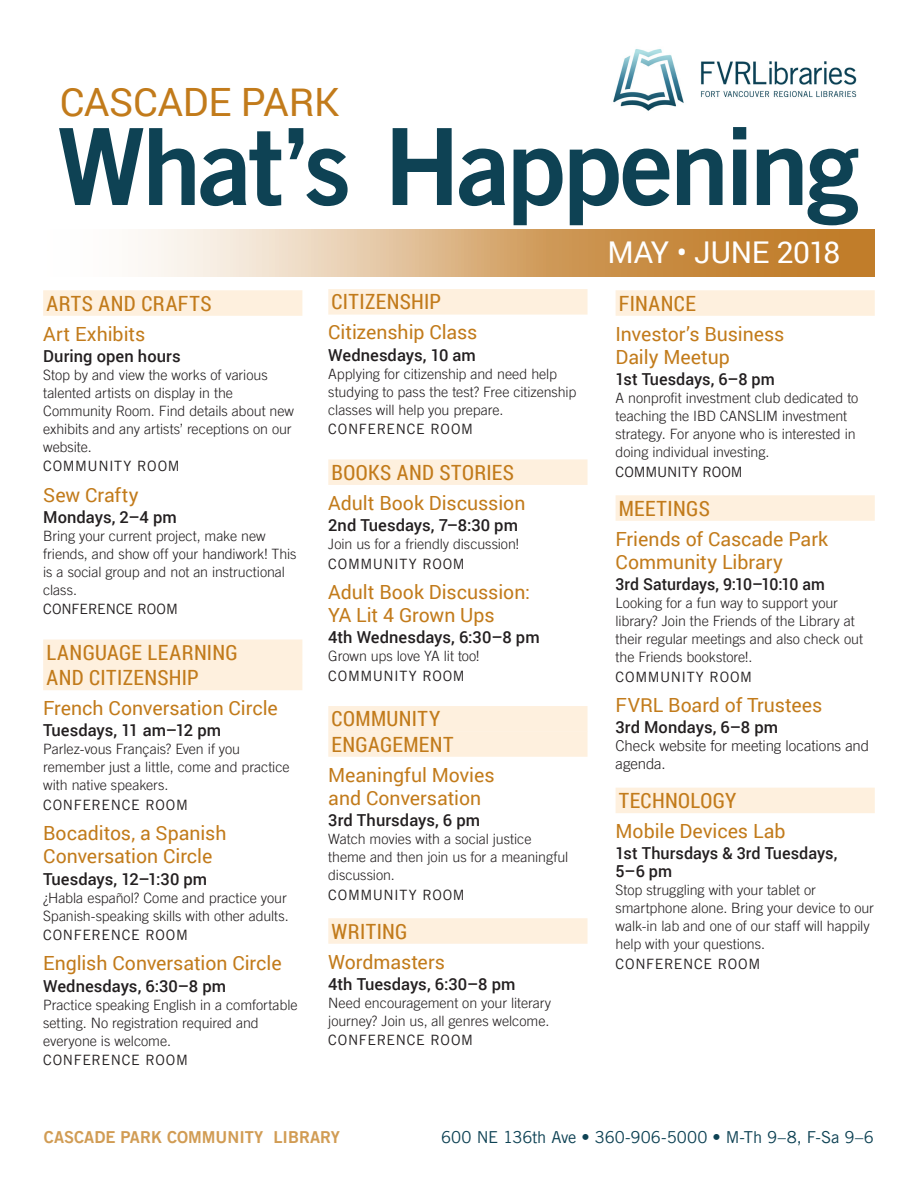
<style>
.page{position:relative;width:918px;height:1188px;background:#fff}
.page>*{position:absolute;margin:0;border:0;box-sizing:border-box;transform-origin:0 0}
._2018-FVRL_Header_1{font:106.5px "Trade Gothic LT Pro Bd 2";letter-spacing:-.03em;color:#0e4254}
._2018-FVRL_Header_2{font:39px "Roboto";letter-spacing:-.005em;color:#c27b1b}
._2018-FVRL_Header_2-2{font:30px "Roboto";letter-spacing:-.015em;color:#fff}
._2018-FVRL_Header_BA{font:21px "Roboto Condensed";letter-spacing:.015em;color:#c27b1b}
._2018-FVRL_Header_4{font:19.5px/23.4px "Roboto";color:#c27b1b}
._2018_FVRL_Header-Ro{font:500 16.5px/18px "Roboto";letter-spacing:.005em;color:#231f20}
._2018_FVRL_address-h{font:16.5px "Trade Gothic LT Pro";letter-spacing:-.005em;color:#0e4254}
._2018_FVRL-_branch{font:16.5px "Trade Gothic LT Pro Bd 2";color:#d19c54}
._2018_FVRL_Header-Ro-2{font:500 16.5px "Roboto";letter-spacing:.005em;color:#231f20;scale:.96 1}
._2018-FVRL_BODY-Trad{font:300 15px/18px "Trade Gothic LT Pro";letter-spacing:-.005em;color:#231f20}
._2018-FVRL_BODY-Trad-2{font:300 14.25px/18px "Trade Gothic LT Pro";letter-spacing:-.005em;color:#231f20}
._2018_FVRL_-_Room_Lo{font:14.25px "Trade Gothic LT Pro";letter-spacing:.04em;color:#231f20}
._2018_FVRL_-_Room_Lo-2{font:14.25px "Trade Gothic LT Pro";letter-spacing:-.005em;color:#231f20}
._2018-FVRL_BODY-Trad-3{font:14.25px "Trade Gothic LT Pro";letter-spacing:.045em;color:#231f20}
._2018_FVRL_-_Room_Lo-3{font:14.25px "Trade Gothic LT Pro";letter-spacing:-.01em;color:#231f20}
</style>
<div class="page">
<svg style="left:142px;top:229px;width:733px;height:47px;background:#d8ae7b"></svg>
<img style="left:613px;top:49px;width:244px;height:62px">
<div style="left:43px;top:290px;width:259px;height:26px;background:#fef0de"></div>
<div style="left:43px;top:640px;width:259px;height:25px;background:#fef0de"></div>
<div style="left:43px;top:665px;width:259px;height:25px;background:#fef0de"></div>
<div style="left:328px;top:289px;width:260px;height:26px;background:#fef0de"></div>
<div style="left:328px;top:459px;width:260px;height:26px;background:#fef0de"></div>
<div style="left:328px;top:706px;width:260px;height:26px;background:#fef0de"></div>
<div style="left:328px;top:731px;width:260px;height:26px;background:#fef0de"></div>
<div style="left:328px;top:918px;width:260px;height:26px;background:#fef0de"></div>
<div style="left:616px;top:290px;width:259px;height:26px;background:#fef0de"></div>
<div style="left:616px;top:495px;width:259px;height:26px;background:#fef0de"></div>
<div style="left:616px;top:788px;width:259px;height:25px;background:#fef0de"></div>
<p class="_2018-FVRL_Header_2" style="left:60px;top:75px;width:281px">CASCADE PARK</p>
<p class="_2018-FVRL_Header_1" style="left:57px;top:101px;width:804px">What’s Happening</p>
<p class="_2018-FVRL_Header_BA" style="left:46px;top:288px;width:167px">ARTS AND CRAFTS</p>
<p class="_2018-FVRL_Header_4" style="left:43px;top:321px;width:104px">Art Exhibits</p>
<p class="_2018_FVRL_Header-Ro" style="left:43px;top:346px;width:139px">During open hours</p>
<p class="_2018-FVRL_BODY-Trad-2" style="left:43px;top:366px;width:252px">Stop by and view the works of various talented artists on display in the<br>Community Room. Find details about new exhibits and any artists’ receptions on our website.</p>
<p class="_2018_FVRL_-_Room_Lo" style="left:43px;top:458px;width:138px">COMMUNITY ROOM</p>
<p class="_2018-FVRL_Header_4" style="left:43px;top:482px;width:97px">Sew Crafty</p>
<p class="_2018_FVRL_Header-Ro" style="left:43px;top:507px;width:135px">Mondays, 2–4 pm</p>
<p class="_2018-FVRL_BODY-Trad-2" style="left:43px;top:527px;width:255px">Bring your current project, make new friends, and show off your handiwork! This is a social group and not an instructional class.</p>
<p class="_2018_FVRL_-_Room_Lo-2" style="left:43px;top:601px;width:136px">CONFERENCE ROOM</p>
<p class="_2018-FVRL_Header_BA" style="left:46px;top:638px;width:193px">LANGUAGE LEARNING</p>
<p class="_2018-FVRL_Header_BA" style="left:46px;top:663px;width:154px">AND CITIZENSHIP</p>
<p class="_2018-FVRL_Header_4" style="left:43px;top:696px;width:236px">French Conversation Circle</p>
<p class="_2018_FVRL_Header-Ro" style="left:43px;top:721px;width:180px">Tuesdays, 11 am–12 pm</p>
<p class="_2018-FVRL_BODY-Trad-2" style="left:43px;top:740px;width:248px">Parlez-vous Français? Even if you remember just a little, come and practice with native speakers.</p>
<p class="_2018_FVRL_-_Room_Lo" style="left:43px;top:796px;width:146px">CONFERENCE ROOM</p>
<p class="_2018-FVRL_Header_4" style="left:43px;top:821px;width:185px">Bocaditos, a Spanish<br>Conversation Circle</p>
<p class="_2018_FVRL_Header-Ro" style="left:43px;top:869px;width:166px">Tuesdays, 12–1:30 pm</p>
<p class="_2018-FVRL_BODY-Trad-2" style="left:43px;top:888px;width:247px">¿Habla español? Come and practice your<br>Spanish-speaking skills with other adults.</p>
<p class="_2018_FVRL_-_Room_Lo" style="left:43px;top:926px;width:146px">CONFERENCE ROOM</p>
<p class="_2018-FVRL_Header_4" style="left:43px;top:951px;width:240px">English Conversation Circle</p>
<p class="_2018_FVRL_Header-Ro" style="left:43px;top:976px;width:184px">Wednesdays, 6:30–8 pm</p>
<p class="_2018-FVRL_BODY-Trad-2" style="left:43px;top:995px;width:256px">Practice speaking English in a comfortable setting. No registration required and everyone is welcome.</p>
<p class="_2018_FVRL_-_Room_Lo" style="left:43px;top:1051px;width:146px">CONFERENCE ROOM</p>
<p class="_2018-FVRL_Header_BA" style="left:332px;top:287px;width:111px">CITIZENSHIP</p>
<p class="_2018-FVRL_Header_4" style="left:328px;top:320px;width:151px">Citizenship Class</p>
<p class="_2018_FVRL_Header-Ro" style="left:328px;top:345px;width:149px">Wednesdays, 10 am</p>
<p class="_2018-FVRL_BODY-Trad-2" style="left:328px;top:364px;width:249px">Applying for citizenship and need help studying to pass the test? Free citizenship classes will help you prepare.</p>
<p class="_2018_FVRL_-_Room_Lo" style="left:328px;top:421px;width:146px">CONFERENCE ROOM</p>
<p class="_2018-FVRL_Header_BA" style="left:332px;top:458px;width:184px">BOOKS AND STORIES</p>
<p class="_2018-FVRL_Header_4" style="left:328px;top:490px;width:199px">Adult Book Discussion</p>
<p class="_2018_FVRL_Header-Ro" style="left:328px;top:516px;width:191px">2nd Tuesdays, 7–8:30 pm</p>
<p class="_2018-FVRL_BODY-Trad-2" style="left:328px;top:535px;width:192px">Join us for a friendly discussion!</p>
<p class="_2018_FVRL_-_Room_Lo" style="left:328px;top:555px;width:138px">COMMUNITY ROOM</p>
<p class="_2018-FVRL_Header_4" style="left:328px;top:579px;width:203px">Adult Book Discussion:<br>YA Lit 4 Grown Ups</p>
<p class="_2018_FVRL_Header-Ro" style="left:328px;top:628px;width:213px">4th Wednesdays, 6:30–8 pm</p>
<p class="_2018-FVRL_BODY-Trad-2" style="left:328px;top:647px;width:153px">Grown ups love YA lit too!</p>
<p class="_2018_FVRL_-_Room_Lo" style="left:328px;top:667px;width:138px">COMMUNITY ROOM</p>
<p class="_2018-FVRL_Header_BA" style="left:332px;top:704px;width:110px">COMMUNITY</p>
<p class="_2018-FVRL_Header_BA" style="left:332px;top:729px;width:124px">ENGAGEMENT</p>
<p class="_2018-FVRL_Header_4" style="left:328px;top:762px;width:168px">Meaningful Movies and Conversation</p>
<p class="_2018_FVRL_Header-Ro" style="left:328px;top:811px;width:153px">3rd Thursdays, 6 pm</p>
<p class="_2018-FVRL_BODY-Trad-2" style="left:328px;top:830px;width:242px">Watch movies with a social justice theme and then join us for a meaningful discussion.</p>
<p class="_2018_FVRL_-_Room_Lo" style="left:328px;top:886px;width:138px">COMMUNITY ROOM</p>
<p class="_2018-FVRL_Header_BA" style="left:332px;top:916px;width:78px">WRITING</p>
<p class="_2018-FVRL_Header_4" style="left:328px;top:949px;width:118px">Wordmasters</p>
<p class="_2018_FVRL_Header-Ro" style="left:328px;top:974px;width:189px">4th Tuesdays, 6:30–8 pm</p>
<p class="_2018-FVRL_BODY-Trad-2" style="left:328px;top:994px;width:224px">Need encouragement on your literary journey? Join us, all genres welcome.</p>
<p class="_2018-FVRL_BODY-Trad-3" style="left:328px;top:1032px;width:146px">CONFERENCE ROOM</p>
<p class="_2018-FVRL_Header_2-2" style="left:607px;top:231px;width:234px">MAY • JUNE 2018</p>
<p class="_2018-FVRL_Header_BA" style="left:619px;top:288px;width:78px">FINANCE</p>
<p class="_2018-FVRL_Header_4" style="left:616px;top:321px;width:170px">Investor’s Business<br>Daily Meetup</p>
<p class="_2018_FVRL_Header-Ro" style="left:616px;top:370px;width:161px">1st Tuesdays, 6–8 pm</p>
<p class="_2018-FVRL_BODY-Trad-2" style="left:616px;top:389px;width:244px">A nonprofit investment club dedicated to teaching the IBD CANSLIM investment strategy. For anyone who is interested in doing individual investing.</p>
<p class="_2018_FVRL_-_Room_Lo-3" style="left:616px;top:463px;width:129px">COMMUNITY ROOM</p>
<p class="_2018-FVRL_Header_BA" style="left:619px;top:493px;width:93px">MEETINGS</p>
<p class="_2018-FVRL_Header_4" style="left:616px;top:526px;width:214px">Friends of Cascade Park<br>Community Library</p>
<p class="_2018_FVRL_Header-Ro-2" style="left:616px;top:573px;width:220px">3rd Saturdays, 9:10–10:10 am</p>
<p class="_2018-FVRL_BODY-Trad-2" style="left:616px;top:594px;width:249px">Looking for a fun way to support your library? Join the Friends of the Library at their regular meetings and also check out the Friends bookstore!.</p>
<p class="_2018_FVRL_-_Room_Lo" style="left:616px;top:668px;width:138px">COMMUNITY ROOM</p>
<p class="_2018-FVRL_Header_4" style="left:616px;top:693px;width:208px">FVRL Board of Trustees</p>
<p class="_2018_FVRL_Header-Ro" style="left:616px;top:718px;width:164px">3rd Mondays, 6–8 pm</p>
<p class="_2018-FVRL_BODY-Trad" style="left:616px;top:737px;width:255px">Check website for meeting locations and agenda.</p>
<p class="_2018-FVRL_Header_BA" style="left:619px;top:786px;width:119px">TECHNOLOGY</p>
<p class="_2018-FVRL_Header_4" style="left:616px;top:819px;width:171px">Mobile Devices Lab</p>
<p class="_2018_FVRL_Header-Ro" style="left:616px;top:844px;width:223px">1st Thursdays &amp; 3rd Tuesdays,<br>5–6 pm</p>
<p class="_2018-FVRL_BODY-Trad-2" style="left:616px;top:881px;width:260px">Stop struggling with your tablet or smartphone alone. Bring your device to our walk-in lab and one of our staff will happily help with your questions.</p>
<p class="_2018_FVRL_-_Room_Lo" style="left:616px;top:955px;width:146px">CONFERENCE ROOM</p>
<p class="_2018_FVRL-_branch" style="left:44px;top:1127px;width:298px">CASCADE PARK COMMUNITY LIBRARY</p>
<p class="_2018_FVRL_address-h" style="left:441px;top:1127px;width:434px">600 NE 136th Ave • 360-906-5000 • M-Th 9–8, F-Sa 9–6</p>
</div>
